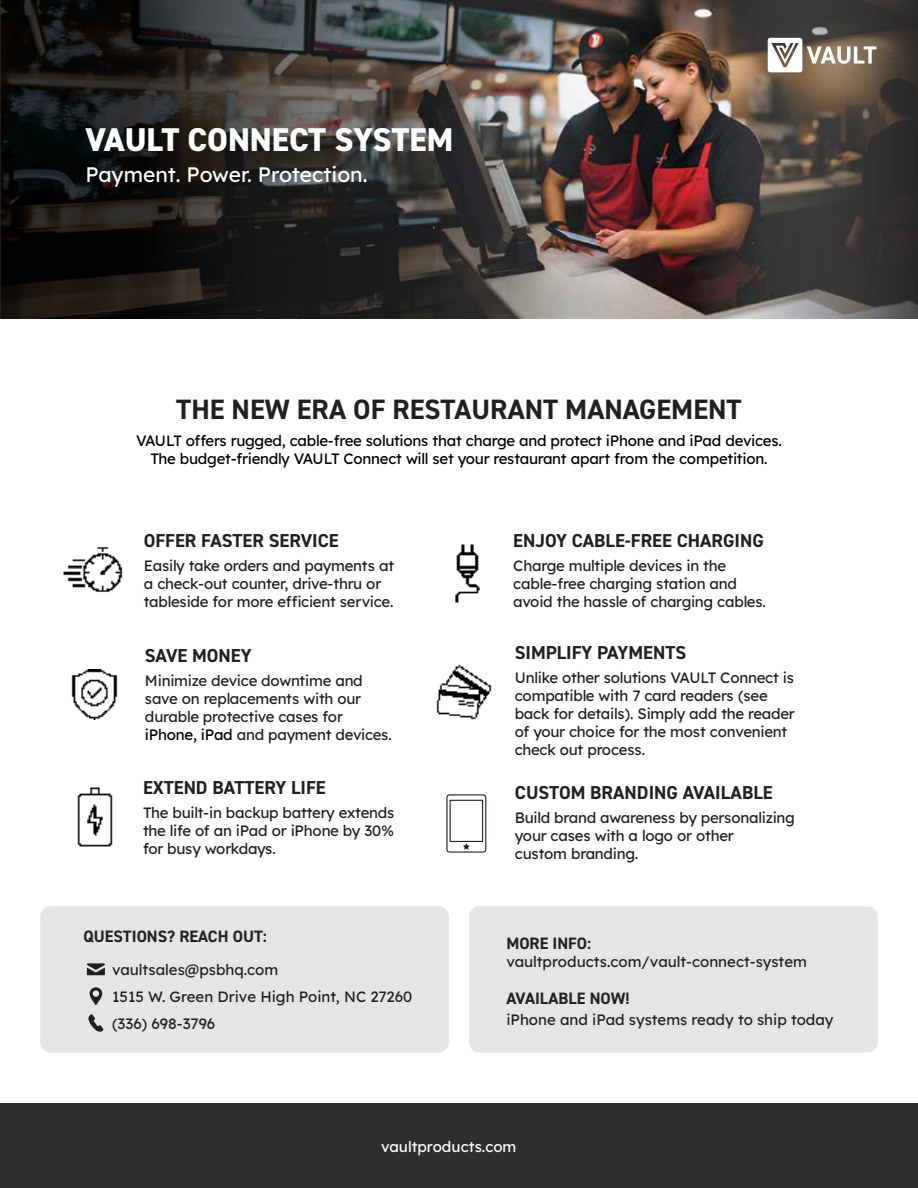
<style>
.page{position:relative;width:918px;height:1188px;background:#fff}
.page>*{position:absolute;margin:0;border:0;box-sizing:border-box;transform-origin:0 0}
.t1{font:800 33px "DIN2014";color:#fbfeff}
.t2{font:700 28.05px "DIN2014";color:#231f20}
.t3{font:21px "Lexend";color:#fbfeff}
.t4{font:700 18.75px "DIN2014";color:#231f20}
.t5{font:700 16.5px "DIN2014";color:#231f20}
.t6{font:15px/18px "Lexend";letter-spacing:-.015em;color:#231f20}
.t7{font:15px/18px "Lexend";letter-spacing:-.02em;color:#000;text-align:center}
.t8{font:15px "Lexend";color:#fff}
.s1{color:#000}
</style>
<div class="page">
<img style="left:0;top:0;width:918px;height:319px">
<svg style="left:768px;top:38px;width:108px;height:34px"></svg>
<div style="left:0;top:1103px;width:918px;height:85px;background:#2e2e2d"></div>
<img style="left:77px;top:787px;width:36px;height:60px">
<img style="left:71px;top:670px;width:47px;height:50px">
<img style="left:63px;top:547px;width:60px;height:45px">
<img style="left:436px;top:664px;width:56px;height:56px">
<img style="left:455px;top:544px;width:25px;height:59px">
<div style="left:469px;top:906px;width:409px;height:146px;background:#e5e5e4;border-radius:10px"></div>
<div style="left:40px;top:906px;width:409px;height:146px;background:#e5e5e4;border-radius:10px"></div>
<svg style="left:88px;top:1014px;width:16px;height:18px"></svg>
<svg style="left:87px;top:963px;width:18px;height:12px"></svg>
<svg style="left:90px;top:987px;width:12px;height:18px"></svg>
<div style="left:446px;top:794px;width:40px;height:59px;border:1px solid #231f20;border-radius:2px"></div>
<div style="left:450px;top:800px;width:33px;height:42px;border:1px solid #231f20"></div>
<svg style="left:463px;top:843px;width:7px;height:7px"></svg>
<h1 class="t1" style="left:85px;top:117px;width:369px">VAULT CONNECT SYSTEM</h1>
<h3 class="t3" style="left:85px;top:159px;width:284px">Payment. Power. Protection.</h3>
<h2 class="t2" style="left:176px;top:391px;width:567px">THE NEW ERA OF RESTAURANT MANAGEMENT</h2>
<p class="t7" style="left:136px;top:430px;width:647px">VAULT offers rugged, cable-free solutions that charge and protect iPhone and iPad devices.<br>The budget-friendly VAULT Connect will set your restaurant apart from the competition.</p>
<p class="t4" style="left:144px;top:528px;width:196px">OFFER FASTER SERVICE</p>
<p class="t6" style="left:144px;top:556px;width:252px">Easily take orders and payments at a check-out counter, drive-thru or tableside for more efficient service.</p>
<p class="t4" style="left:145px;top:643px;width:108px">SAVE MONEY</p>
<p class="t6" style="left:145px;top:671px;width:248px">Minimize device downtime and save on replacements with our durable protective cases for <span class="s1">iPhone, iPad</span> and payment devices.</p>
<p class="t4" style="left:143px;top:775px;width:184px">EXTEND BATTERY LIFE</p>
<p class="t6" style="left:143px;top:802px;width:253px;text-align:justify">The built-in backup battery extends the life of an iPad or iPhone by 30% for busy workdays.</p>
<p class="t5" style="left:83px;top:926px;width:185px">QUESTIONS? REACH OUT:</p>
<p class="t6" style="left:112px;top:955px;width:302px;line-height:27px">vaultsales@psbhq.com<br>1515 W. Green Drive High Point, NC 27260 (336) 698-3796</p>
<p class="t4" style="left:513px;top:528px;width:252px">ENJOY CABLE-FREE CHARGING</p>
<p class="t6" style="left:513px;top:555px;width:254px">Charge multiple devices in the cable-free charging station and avoid the hassle of charging cables.</p>
<p class="t4" style="left:515px;top:640px;width:173px">SIMPLIFY PAYMENTS</p>
<p class="t6" style="left:515px;top:668px;width:282px">Unlike other solutions VAULT Connect is compatible with 7 card readers (see back for details). Simply add the reader of your choice for the most convenient check out process.</p>
<p class="t4" style="left:515px;top:780px;width:259px">CUSTOM BRANDING AVAILABLE</p>
<p class="t6" style="left:515px;top:808px;width:282px">Build brand awareness by personalizing your cases with a logo or other<br>custom branding.</p>
<p class="t5" style="left:506px;top:933px;width:86px">MORE INFO:</p>
<p class="t6" style="left:506px;top:952px;width:302px">vaultproducts.com/vault-connect-system</p>
<p class="t5" style="left:506px;top:988px;width:125px">AVAILABLE NOW!</p>
<p class="t6" style="left:506px;top:1010px;width:329px">iPhone and iPad systems ready to ship today</p>
<p class="t8" style="left:381px;top:1136px;width:137px">vaultproducts.com</p>
</div>
